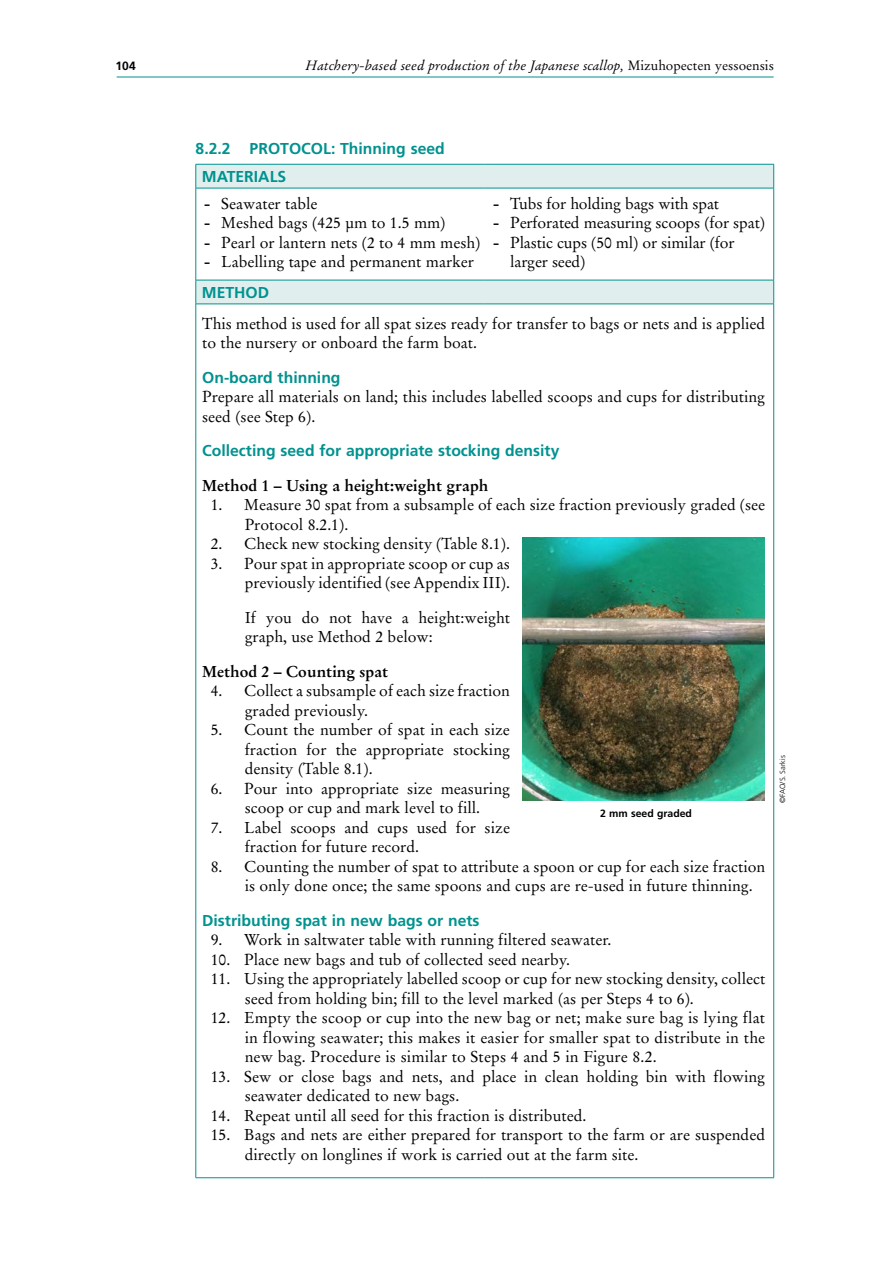
<style>
.page{position:relative;width:893px;height:1263px;background:#fff}
.page>*{position:absolute;margin:0;border:0;box-sizing:border-box;transform-origin:0 0}
.t1{font:15.75px/19.5px "Stempel Garamond LT Std";color:#000}
.t2{font:700 15.75px/28.2px "Frutiger LT Std";color:#00928f}
.t3{font:700 15.75px "Stempel Garamond LT Std";color:#000}
.t4{font:italic 13.5px "Stempel Garamond LT Std";color:#000}
.t5{font:700 12px "Frutiger LT Std";color:#000}
.t6{font:700 10.5px "Frutiger LT Std";color:#000}
.t7{font:300 7.5px "Frutiger LT Std";color:#000}
.s1{font-style:normal}
.s2{font-weight:700}
</style>
<div class="page">
<hr style="left:117px;top:77px;width:657px;height:1px;background:#00928f">
<svg style="left:197px;top:165px;width:576px;height:139px"></svg>
<hr style="left:196px;top:164px;width:289px;height:1px;background:#00928f">
<svg style="left:196px;top:164px;width:1px;height:24px"></svg>
<hr style="left:485px;top:164px;width:289px;height:1px;background:#00928f">
<svg style="left:773px;top:164px;width:1px;height:24px"></svg>
<hr style="left:196px;top:188px;width:1px;height:92px;background:#00928f">
<hr style="left:196px;top:280px;width:289px;height:1px;background:#00928f">
<svg style="left:196px;top:280px;width:1px;height:24px"></svg>
<hr style="left:485px;top:280px;width:289px;height:1px;background:#00928f">
<svg style="left:773px;top:280px;width:1px;height:24px"></svg>
<hr style="left:196px;top:304px;width:289px;height:1px;background:#00928f">
<hr style="left:196px;top:304px;width:1px;height:873px;background:#00928f">
<hr style="left:485px;top:304px;width:289px;height:1px;background:#00928f">
<hr style="left:773px;top:304px;width:1px;height:873px;background:#00928f">
<hr style="left:196px;top:1177px;width:289px;height:1px;background:#00928f">
<hr style="left:485px;top:1177px;width:289px;height:1px;background:#00928f">
<hr style="left:773px;top:188px;width:1px;height:92px;background:#00928f">
<hr style="left:196px;top:188px;width:289px;height:1px;background:#00928f">
<hr style="left:485px;top:188px;width:289px;height:1px;background:#00928f">
<img style="left:523px;top:538px;width:241px;height:262px">
<p class="t5" style="left:116px;top:59px;width:22px">104</p>
<p class="t4" style="left:305px;top:57px;width:470px">Hatchery-based seed production of the Japanese scallop, <span class="s1">Mizuhopecten yessoensis</span></p>
<p class="t2" style="left:202px;top:134px;width:244px;text-indent:-6px">8.2.2 PROTOCOL: Thinning seed<br>MATERIALS</p>
<p class="t1" style="left:204px;top:194px;width:115px"><span class="s2">-</span> Seawater table</p>
<p class="t1" style="left:204px;top:213px;width:243px"><span class="s2">-</span> Meshed bags (425 µm to 1.5 mm)</p>
<p class="t1" style="left:204px;top:233px;width:278px"><span class="s2">-</span> Pearl or lantern nets (2 to 4 mm mesh)</p>
<p class="t1" style="left:204px;top:252px;width:271px"><span class="s2">-</span> Labelling tape and permanent marker</p>
<p class="t1" style="left:493px;top:194px;width:227px"><span class="s2">-</span> Tubs for holding bags with spat</p>
<p class="t1" style="left:493px;top:213px;width:273px"><span class="s2">-</span> Perforated measuring scoops (for spat)</p>
<p class="t1" style="left:510px;top:233px;width:226px;text-indent:-17px"><span class="s2">-</span> Plastic cups (50 ml) or similar (for larger seed)</p>
<p class="t2" style="left:202px;top:278px;width:69px">METHOD</p>
<p class="t1" style="left:202px;top:314px;width:565px">This method is used for all spat sizes ready for transfer to bags or nets and is applied to the nursery or onboard the farm boat.</p>
<p class="t2" style="left:202px;top:363px;width:140px">On-board thinning</p>
<p class="t1" style="left:202px;top:387px;width:564px">Prepare all materials on land; this includes labelled scoops and cups for distributing seed (see Step 6).</p>
<p class="t2" style="left:202px;top:437px;width:359px">Collecting seed for appropriate stocking density</p>
<p class="t3" style="left:202px;top:476px;width:288px">Method 1 – Using a height:weight graph</p>
<p class="t1" style="left:245px;top:495px;width:522px;text-indent:-34px">1. Measure 30 spat from a subsample of each size fraction previously graded (see<br>Protocol 8.2.1).</p>
<p class="t1" style="left:211px;top:534px;width:301px">2. Check new stocking density (Table 8.1).</p>
<p class="t1" style="left:211px;top:554px;width:301px;text-align:right">3. Pour spat in appropriate scoop or cup as previously identified (see Appendix III).</p>
<p class="t1" style="left:245px;top:608px;width:267px">If you do not have a height:weight graph, use Method 2 below:</p>
<p class="t3" style="left:202px;top:662px;width:188px">Method 2 – Counting spat</p>
<p class="t1" style="left:245px;top:681px;width:267px;text-indent:-34px">4. Collect a subsample of each size fraction graded previously.</p>
<p class="t1" style="left:245px;top:720px;width:267px;text-align:justify;text-indent:-34px">5. Count the number of spat in each size fraction for the appropriate stocking density (Table 8.1).</p>
<p class="t1" style="left:211px;top:779px;width:301px;text-align:center">6. Pour into appropriate size measuring scoop or cup and mark level to fill.</p>
<p class="t1" style="left:245px;top:818px;width:267px;text-indent:-34px">7. Label scoops and cups used for size fraction for future record.</p>
<p class="t1" style="left:245px;top:857px;width:522px;text-indent:-34px">8. Counting the number of spat to attribute a spoon or cup for each size fraction is only done once; the same spoons and cups are re-used in future thinning.</p>
<p class="t2" style="left:202px;top:906px;width:279px">Distributing spat in new bags or nets</p>
<p class="t1" style="left:211px;top:930px;width:402px">9. Work in saltwater table with running filtered seawater.</p>
<p class="t1" style="left:211px;top:950px;width:361px">10. Place new bags and tub of collected seed nearby.</p>
<p class="t1" style="left:245px;top:969px;width:522px;text-indent:-34px">11. Using the appropriately labelled scoop or cup for new stocking density, collect seed from holding bin; fill to the level marked (as per Steps 4 to 6).</p>
<p class="t1" style="left:245px;top:1008px;width:522px;text-align:justify;text-indent:-34px">12. Empty the scoop or cup into the new bag or net; make sure bag is lying flat in flowing seawater; this makes it easier for smaller spat to distribute in the new bag. Procedure is similar to Steps 4 and 5 in Figure 8.2.</p>
<p class="t1" style="left:245px;top:1067px;width:522px;text-indent:-34px">13. Sew or close bags and nets, and place in clean holding bin with flowing seawater dedicated to new bags.</p>
<p class="t1" style="left:211px;top:1106px;width:377px">14. Repeat until all seed for this fraction is distributed.</p>
<p class="t1" style="left:245px;top:1125px;width:522px;text-indent:-34px">15. Bags and nets are either prepared for transport to the farm or are suspended directly on longlines if work is carried out at the farm site.</p>
<p class="t6" style="left:600px;top:807px;width:93px">2 mm seed graded</p>
<p class="t7" style="left:778px;top:803px;width:49px;rotate:-90deg">©FAO/S. Sarkis</p>
</div>
